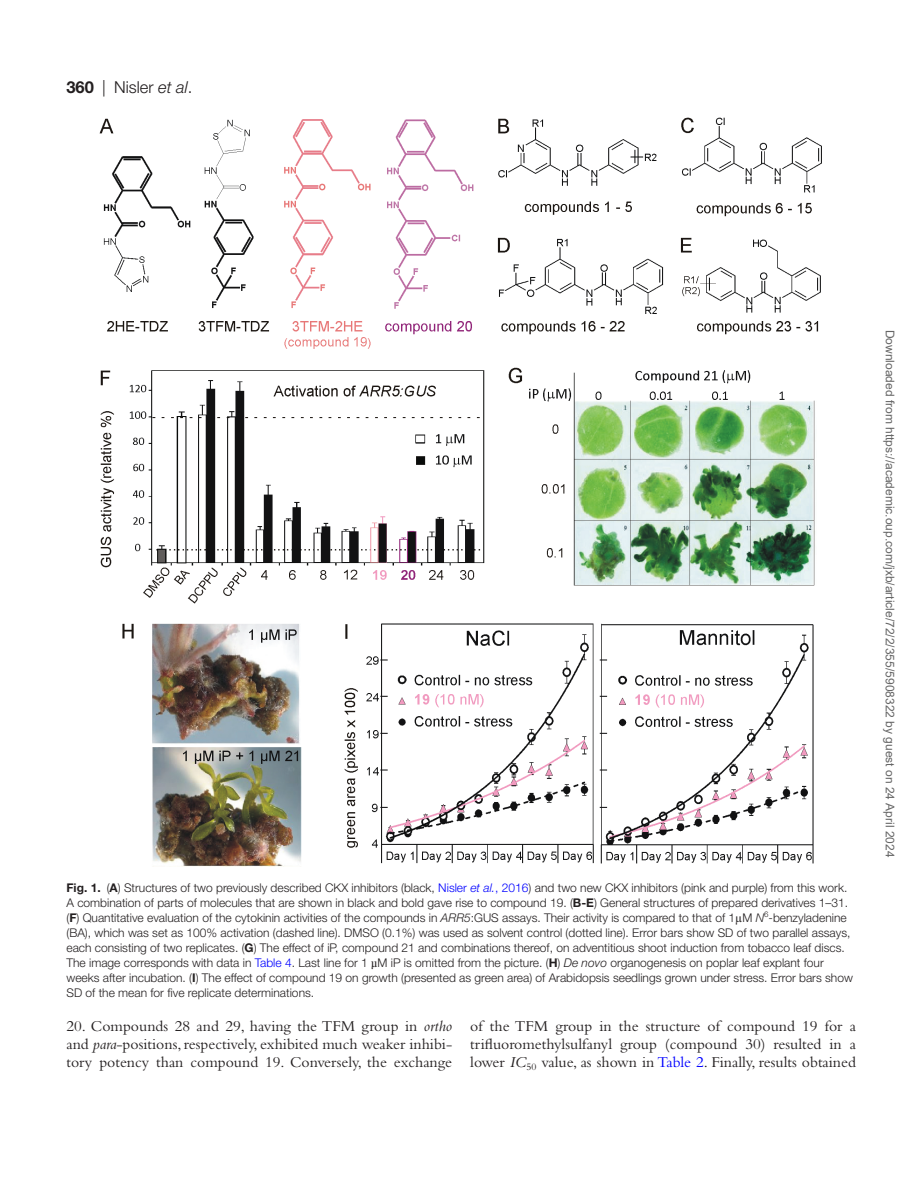
<style>
.page{position:relative;width:919px;height:1187px;background:#fff}
.page>*{position:absolute;margin:0;border:0;box-sizing:border-box;transform-origin:0 0}
.t1{font:300 16.5px "Helvetica Neue LT Std";color:#231f20}
.t2{font:15.75px/18px "Bembo Std";color:#231f20;text-align:justify}
.t3{font:300 12px/15px "Helvetica Neue LT Std";color:#231f20}
.t4{font:12px "Arial";color:#666}
.s1{font-weight:700}
.s2{font-style:italic}
.s3{color:#00f}
.s4{font-style:italic;color:#00f}
.s5{font-family:"Gandhari Unicode";font-weight:400}
</style>
<div class="page">
<img style="left:100px;top:117px;width:722px;height:750px">
<h1 class="t1" style="left:66px;top:77px;width:127px"><span class="s1">360</span> | Nisler <span class="s2">et al</span>.</h1>
<p class="t3" style="left:66px;top:879px;width:788px"><span class="s1">Fig. 1.</span> (<span class="s1">A</span>) Structures of two previously described CKX inhibitors (black, <span class="s3">Nisler</span> <span class="s4">et al.</span><span class="s3">, 2016</span>) and two new CKX inhibitors (pink and purple) from this work.<br>A combination of parts of molecules that are shown in black and bold gave rise to compound 19. (<span class="s1">B-E</span>) General structures of prepared derivatives 1–31. (<span class="s1">F</span>) Quantitative evaluation of the cytokinin activities of the compounds in <span class="s2">ARR5</span>:GUS assays. Their activity is compared to that of 1<span class="s5">μ</span>M <span class="s2">N</span><sup>6</sup>-benzyladenine (BA), which was set as 100% activation (dashed line). DMSO (0.1%) was used as solvent control (dotted line). Error bars show SD of two parallel assays, each consisting of two replicates. (<span class="s1">G</span>) The effect of iP, compound 21 and combinations thereof, on adventitious shoot induction from tobacco leaf discs.<br>The image corresponds with data in <span class="s3">Table 4</span>. Last line for 1 <span class="s5">µ</span>M iP is omitted from the picture. (<span class="s1">H</span>) <span class="s2">De novo</span> organogenesis on poplar leaf explant four weeks after incubation. (<span class="s1">I</span>) The effect of compound 19 on growth (presented as green area) of Arabidopsis seedlings grown under stress. Error bars show SD of the mean for five replicate determinations.</p>
<h2 class="t2" style="left:66px;top:1016px;width:387px">20. Compounds 28 and 29, having the TFM group in <span class="s2">ortho </span>and <span class="s2">para</span>-positions, respectively, exhibited much weaker inhibi&shy;tory potency than compound 19. Conversely, the exchange</h2>
<h2 class="t2" style="left:470px;top:1016px;width:387px">of the TFM group in the structure of compound 19 for a trifluoromethylsulfanyl group (compound 30) resulted in a lower <span class="s2">IC</span><sub>50</sub> value, as shown in <span class="s3">Table 2</span>. Finally, results obtained</h2>
<p class="t4" style="left:894px;top:329px;width:529px;rotate:90deg">Downloaded from https://academic.oup.com/jxb/article/72/2/355/5908322 by guest on 24 April 2024</p>
</div>
